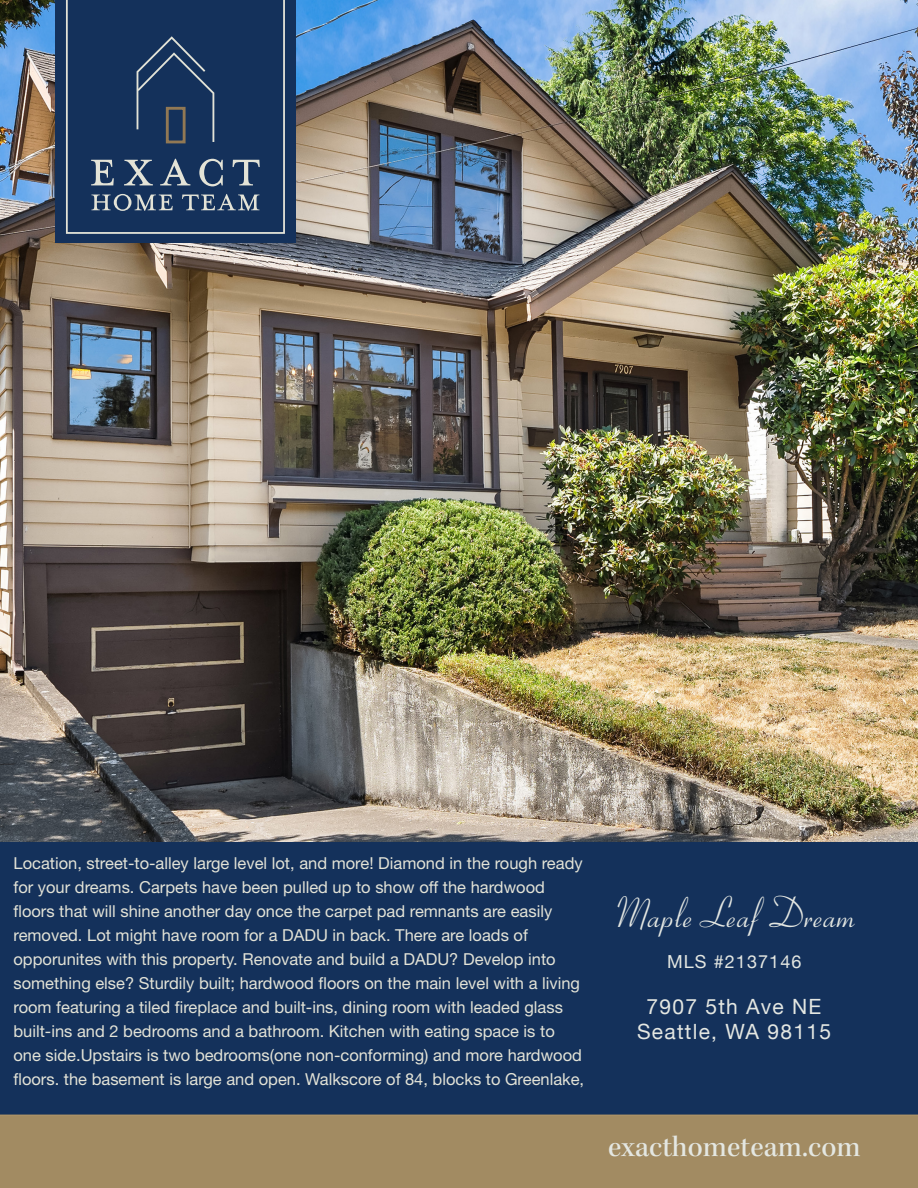
<style>
.page{position:relative;width:918px;height:1188px;background:#fff}
.page>*{position:absolute;margin:0;border:0;box-sizing:border-box;transform-origin:0 0}
.Kepler_Header{font:43.5px "Coronet LT Std";letter-spacing:.01em;color:#e4e7e2}
.t1{font:30px "Kepler Std Medium Subh";letter-spacing:.005em;color:#e4e7e2}
.Kepler_Header-2{font:21px/25.2px "Helvetica Neue";letter-spacing:.06em;color:#e4e7e2;text-align:center}
.Kepler_Header-3{font:18px "Helvetica Neue";letter-spacing:.06em;color:#e4e7e2}
.t2{font:16.5px/24px "Helvetica Neue LT Std";color:#e3e3d7}
</style>
<div class="page">
<div style="left:0;top:842px;width:918px;height:273px;background:#14315b"></div>
<div style="left:0;top:1115px;width:918px;height:73px;background:#a28b62"></div>
<img style="left:0;top:0;width:918px;height:842px">
<div style="left:55px;top:0;width:241px;height:242px;background:#14315b"></div>
<svg style="left:66px;top:0;width:219px;height:234px"></svg>
<svg style="left:91px;top:194px;width:82px;height:17px"></svg>
<svg style="left:182px;top:194px;width:77px;height:17px"></svg>
<svg style="left:91px;top:160px;width:23px;height:25px"></svg>
<svg style="left:124px;top:160px;width:29px;height:25px"></svg>
<svg style="left:160px;top:159px;width:30px;height:26px"></svg>
<svg style="left:199px;top:159px;width:24px;height:27px"></svg>
<svg style="left:233px;top:160px;width:27px;height:25px"></svg>
<div style="left:166px;top:107px;width:20px;height:36px;border:3px solid #917854"></div>
<svg style="left:137px;top:36px;width:77px;height:106px"></svg>
<p class="t2" style="left:14px;top:851px;width:572px">Location, street-to-alley large level lot, and more! Diamond in the rough ready for your dreams. Carpets have been pulled up to show off the hardwood floors that will shine another day once the carpet pad remnants are easily removed. Lot might have room for a DADU in back. There are loads of opporunites with this property. Renovate and build a DADU? Develop into something else? Sturdily built; hardwood floors on the main level with a living room featuring a tiled fireplace and built-ins, dining room with leaded glass built-ins and 2 bedrooms and a bathroom. Kitchen with eating space is to one side.Upstairs is two bedrooms(one non-conforming) and more hardwood floors. the basement is large and open. Walkscore of 84, blocks to Greenlake,</p>
<p class="Kepler_Header" style="left:613px;top:887px;width:243px">Maple Leaf Dream</p>
<p class="Kepler_Header-3" style="left:667px;top:949px;width:136px">MLS #2137146</p>
<p class="Kepler_Header-2" style="left:637px;top:995px;width:195px">7907 5th Ave NE<br>Seattle, WA 98115</p>
<h2 class="t1" style="left:608px;top:1130px;width:254px">exacthometeam.com</h2>
</div>
